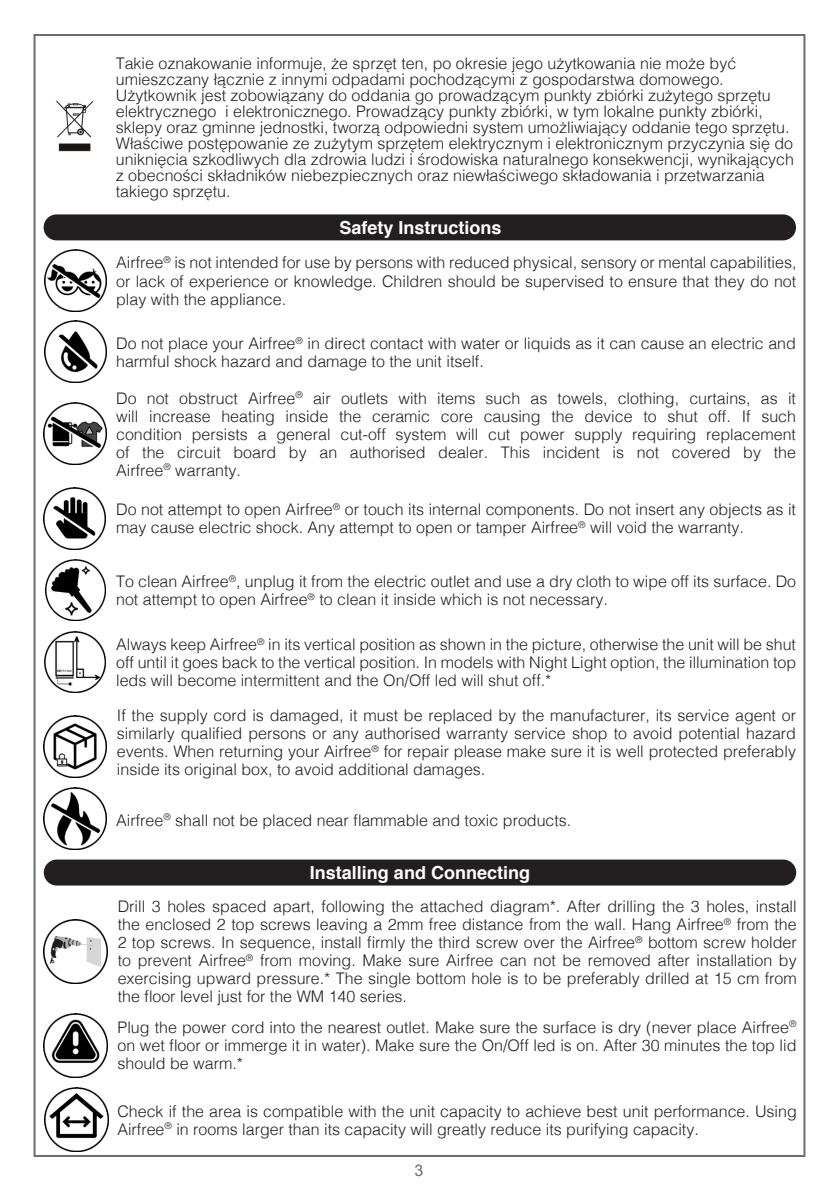
<style>
.page{position:relative;width:840px;height:1191px;background:#fff}
.page>*{position:absolute;margin:0;border:0;box-sizing:border-box;transform-origin:0 0}
.titulo_eng{font:700 18px "Helvetica";color:#fff}
.t1{font:300 16px/18px "Helvetica";color:#231f20;text-align:justify}
.t2{font:16px "Arial";color:#6c6d70}
</style>
<div class="page">
<img style="left:56px;top:100px;width:37px;height:52px">
<div style="left:45px;top:215px;width:749px;height:24px;background:#231f20;border-radius:12px"></div>
<div style="left:44px;top:214px;width:751px;height:26px;border:2px solid #231f20;border-radius:12px"></div>
<img style="left:44px;top:321px;width:62px;height:62px">
<img style="left:44px;top:402px;width:62px;height:63px">
<img style="left:44px;top:487px;width:62px;height:62px">
<img style="left:44px;top:249px;width:62px;height:63px">
<img style="left:45px;top:560px;width:60px;height:60px">
<img style="left:44px;top:715px;width:62px;height:62px">
<img style="left:44px;top:632px;width:61px;height:61px">
<img style="left:44px;top:788px;width:62px;height:62px">
<div style="left:45px;top:860px;width:749px;height:24px;background:#231f20;border-radius:12px"></div>
<div style="left:44px;top:859px;width:751px;height:26px;border:2px solid #231f20;border-radius:12px"></div>
<img style="left:44px;top:919px;width:63px;height:64px">
<img style="left:44px;top:1013px;width:63px;height:64px">
<img style="left:44px;top:1087px;width:64px;height:64px">
<p class="t1" style="left:116px;top:54px;width:679px;line-height:16px;text-align:left">Takie oznakowanie informuje, że sprzęt ten, po okresie jego użytkowania nie może być umieszczany łącznie z innymi odpadami pochodzącymi z gospodarstwa domowego.<br>Użytkownik jest zobowiązany do oddania go prowadzącym punkty zbiórki zużytego sprzętu elektrycznego i elektronicznego. Prowadzący punkty zbiórki, w tym lokalne punkty zbiórki, sklepy oraz gminne jednostki, tworzą odpowiedni system umożliwiający oddanie tego sprzętu.<br>Właściwe postępowanie ze zużytym sprzętem elektrycznym i elektronicznym przyczynia się do uniknięcia szkodliwych dla zdrowia ludzi i środowiska naturalnego konsekwencji, wynikających z obecności składników niebezpiecznych oraz niewłaściwego składowania i przetwarzania takiego sprzętu.</p>
<p class="titulo_eng" style="left:339px;top:213px;width:164px">Safety Instructions</p>
<p class="t1" style="left:116px;top:253px;width:681px">Airfree<sup>®</sup> is not intended for use by persons with reduced physical, sensory or mental capabilities, or lack of experience or knowledge. Children should be supervised to ensure that they do not play with the appliance.</p>
<p class="t1" style="left:116px;top:333px;width:681px">Do not place your Airfree<sup>®</sup> in direct contact with water or liquids as it can cause an electric and harmful shock hazard and damage to the unit itself.</p>
<p class="t1" style="left:116px;top:388px;width:681px">Do not obstruct Airfree<sup>®</sup> air outlets with items such as towels, clothing, curtains, as it will increase heating inside the ceramic core causing the device to shut off. If such condition persists a general cut-off system will cut power supply requiring replacement of the circuit board by an authorised dealer. This incident is not covered by the Airfree<sup>®</sup> warranty.</p>
<p class="t1" style="left:116px;top:499px;width:681px">Do not attempt to open Airfree<sup>®</sup> or touch its internal components. Do not insert any objects as it may cause electric shock. Any attempt to open or tamper Airfree<sup>®</sup> will void the warranty.</p>
<p class="t1" style="left:116px;top:571px;width:681px">To clean Airfree<sup>®</sup>, unplug it from the electric outlet and use a dry cloth to wipe off its surface. Do not attempt to open Airfree<sup>®</sup> to clean it inside which is not necessary.</p>
<p class="t1" style="left:116px;top:634px;width:681px">Always keep Airfree<sup>®</sup> in its vertical position as shown in the picture, otherwise the unit will be shut off until it goes back to the vertical position. In models with Night Light option, the illumination top leds will become intermittent and the On/Off led will shut off.*</p>
<p class="t1" style="left:117px;top:705px;width:680px">If the supply cord is damaged, it must be replaced by the manufacturer, its service agent or similarly qualified persons or any authorised warranty service shop to avoid potential hazard events. When returning your Airfree<sup>®</sup> for repair please make sure it is well protected preferably inside its original box, to avoid additional damages.</p>
<p class="t1" style="left:116px;top:810px;width:456px">Airfree<sup>®</sup> shall not be placed near flammable and toxic products.</p>
<p class="titulo_eng" style="left:310px;top:858px;width:222px">Installing and Connecting</p>
<p class="t1" style="left:118px;top:896px;width:680px">Drill 3 holes spaced apart, following the attached diagram*. After drilling the 3 holes, install the enclosed 2 top screws leaving a 2mm free distance from the wall. Hang Airfree<sup>®</sup> from the 2 top screws. In sequence, install firmly the third screw over the Airfree<sup>®</sup> bottom screw holder to prevent Airfree<sup>®</sup> from moving. Make sure Airfree can not be removed after installation by exercising upward pressure.* The single bottom hole is to be preferably drilled at 15 cm from the floor level just for the WM 140 series.</p>
<p class="t1" style="left:117px;top:1016px;width:680px">Plug the power cord into the nearest outlet. Make sure the surface is dry (never place Airfree<sup>® </sup>on wet floor or immerge it in water). Make sure the On/Off led is on. After 30 minutes the top lid should be warm.*</p>
<p class="t1" style="left:117px;top:1101px;width:680px">Check if the area is compatible with the unit capacity to achieve best unit performance. Using<br>Airfree<sup>®</sup> in rooms larger than its capacity will greatly reduce its purifying capacity.</p>
<p class="t2" style="left:414px;top:1159px;width:10px">3</p>
</div>
